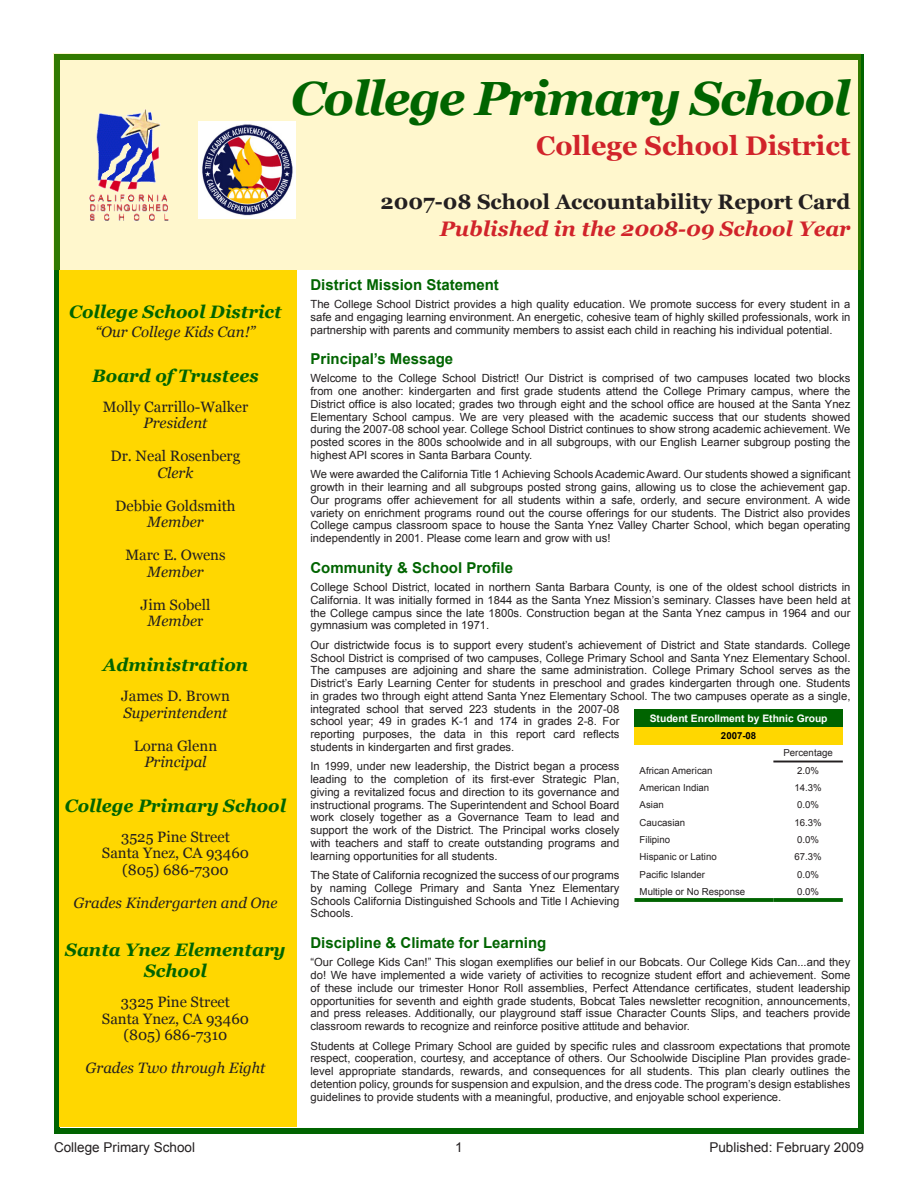
<style>
.page{position:relative;width:918px;height:1188px;background:#fff}
.page>*{position:absolute;margin:0;border:0;box-sizing:border-box;transform-origin:0 0}
.t1{font:italic 700 48px "Georgia";letter-spacing:-.03em;color:#006400}
.t2{font:700 27px "Georgia";color:#d1232a}
.t3{font:700 21px "Georgia";color:#231f20}
.t4{font:italic 700 21px "Georgia";color:#d1232a}
.t5{font:italic 700 18px/21px "Georgia";color:#006400;text-align:center}
.t6{font:15px/16.5px "Georgia";color:#231f20;text-align:center}
.t7{font:italic 15px "Georgia";color:#231f20}
.t8{font:700 15px "Arial";color:#006400}
.t9{font:13.5px "Arial";color:#231f20}
.t10{font:11.25px/12.8px "Arial";color:#231f20;text-align:justify}
.t11{font:700 10.35px "Arial";color:#fff}
.t12{font:9.6px "Arial";color:#231f20}
.t13{font:700 9.6px "Arial";color:#000}
.s1{font-style:italic}
</style>
<div class="page">
<div style="left:54px;top:54px;width:810px;height:1080px;border:6px solid #006400"></div>
<div style="left:60px;top:270px;width:237px;height:857px;background:#ffd700"></div>
<div style="left:53px;top:53px;width:807px;height:217px;background:#fff7cd"></div>
<div style="left:634px;top:709px;width:209px;height:18px;background:#006400"></div>
<div style="left:634px;top:727px;width:209px;height:17px;background:#ffd700"></div>
<hr style="left:773px;top:761px;width:70px;height:1px;background:#231f20">
<svg style="left:634px;top:898px;width:139px;height:4px"></svg>
<svg style="left:773px;top:898px;width:70px;height:4px"></svg>
<img style="left:199px;top:122px;width:96px;height:96px">
<img style="left:89px;top:109px;width:80px;height:113px">
<h1 class="t1" style="left:291px;top:71px;width:561px">College Primary School</h1>
<h2 class="t2" style="left:536px;top:131px;width:316px">College School District</h2>
<h3 class="t3" style="left:381px;top:190px;width:471px">2007-08 School Accountability Report Card</h3>
<h3 class="t4" style="left:440px;top:217px;width:412px">Published in the 2008-09 School Year</h3>
<h3 class="t5" style="left:69px;top:301px;width:214px">College School District</h3>
<h3 class="t7" style="left:96px;top:323px;width:161px">“Our College Kids Can!”</h3>
<h3 class="t5" style="left:92px;top:365px;width:168px">Board of Trustees</h3>
<h3 class="t6" style="left:103px;top:399px;width:147px">Molly Carrillo-Walker</h3>
<h3 class="t7" style="left:144px;top:415px;width:65px">President</h3>
<h3 class="t6" style="left:111px;top:448px;width:131px">Dr. Neal Rosenberg</h3>
<h3 class="t7" style="left:158px;top:464px;width:37px">Clerk</h3>
<h3 class="t6" style="left:115px;top:498px;width:122px">Debbie Goldsmith</h3>
<h3 class="t7" style="left:147px;top:514px;width:58px">Member</h3>
<h3 class="t6" style="left:125px;top:547px;width:102px">Marc E. Owens</h3>
<h3 class="t7" style="left:147px;top:563px;width:58px">Member</h3>
<h3 class="t6" style="left:141px;top:597px;width:71px">Jim Sobell<br><span class="s1">Membe</span>r</h3>
<h3 class="t5" style="left:103px;top:655px;width:147px">Administration</h3>
<h3 class="t6" style="left:121px;top:688px;width:110px">James D. Brown</h3>
<h3 class="t7" style="left:124px;top:704px;width:105px">Superintendent</h3>
<h3 class="t6" style="left:134px;top:738px;width:85px">Lorna Glenn</h3>
<h3 class="t7" style="left:144px;top:754px;width:64px">Principal</h3>
<h3 class="t5" style="left:65px;top:795px;width:223px">College Primary School</h3>
<h3 class="t6" style="left:102px;top:828px;width:149px">3525 Pine Street<br>Santa Ynez, CA 93460 (805) 686-7300</h3>
<h3 class="t7" style="left:74px;top:894px;width:205px">Grades Kindergarten and One</h3>
<h3 class="t5" style="left:65px;top:940px;width:222px">Santa Ynez Elementary<br>School</h3>
<h3 class="t6" style="left:102px;top:994px;width:149px">3325 Pine Street<br>Santa Ynez, CA 93460 (805) 686-7310</h3>
<h3 class="t7" style="left:86px;top:1060px;width:181px">Grades Two through Eight</h3>
<h3 class="t8" style="left:310px;top:275px;width:190px">District Mission Statement</h3>
<p class="t10" style="left:310px;top:298px;width:541px">The College School District provides a high quality education. We promote success for every student in a safe and engaging learning environment. An energetic, cohesive team of highly skilled professionals, work in partnership with parents and community members to assist each child in reaching his individual potential.</p>
<h3 class="t8" style="left:310px;top:349px;width:144px">Principal’s Message</h3>
<p class="t10" style="left:310px;top:372px;width:542px">Welcome to the College School District! Our District is comprised of two campuses located two blocks from one another: kindergarten and first grade students attend the College Primary campus, where the District office is also located; grades two through eight and the school office are housed at the Santa Ynez Elementary School campus. We are very pleased with the academic success that our students showed during the 2007-08 school year. College School District continues to show strong academic achievement. We posted scores in the 800s schoolwide and in all subgroups, with our English Learner subgroup posting the highest API scores in Santa Barbara County.</p>
<p class="t10" style="left:310px;top:468px;width:542px">We were awarded the California Title 1 Achieving Schools Academic Award. Our students showed a significant growth in their learning and all subgroups posted strong gains, allowing us to close the achievement gap.<br>Our programs offer achievement for all students within a safe, orderly, and secure environment. A wide variety on enrichment programs round out the course offerings for our students. The District also provides College campus classroom space to house the Santa Ynez Valley Charter School, which began operating independently in 2001. Please come learn and grow with us!</p>
<h3 class="t8" style="left:310px;top:558px;width:204px">Community &amp; School Profile</h3>
<p class="t10" style="left:310px;top:581px;width:541px">College School District, located in northern Santa Barbara County, is one of the oldest school districts in California. It was initially formed in 1844 as the Santa Ynez Mission’s seminary. Classes have been held at the College campus since the late 1800s. Construction began at the Santa Ynez campus in 1964 and our gymnasium was completed in 1971.</p>
<p class="t10" style="left:310px;top:639px;width:542px;text-align:left">Our districtwide focus is to support every student’s achievement of District and State standards. College School District is comprised of two campuses, College Primary School and Santa Ynez Elementary School.<br>The campuses are adjoining and share the same administration. College Primary School serves as the District’s Early Learning Center for students in preschool and grades kindergarten through one. Students in grades two through eight attend Santa Ynez Elementary School. The two campuses operate as a single, integrated school that served 223 students in the 2007-08<br>school year; 49 in grades K-1 and 174 in grades 2-8. For<br>reporting purposes, the data in this report card reflects<br>students in kindergarten and first grades.</p>
<p class="t10" style="left:310px;top:760px;width:311px">In 1999, under new leadership, the District began a process leading to the completion of its first-ever Strategic Plan, giving a revitalized focus and direction to its governance and instructional programs. The Superintendent and School Board work closely together as a Governance Team to lead and support the work of the District. The Principal works closely with teachers and staff to create outstanding programs and learning opportunities for all students.</p>
<p class="t10" style="left:310px;top:869px;width:310px">The State of California recognized the success of our programs by naming College Primary and Santa Ynez Elementary Schools California Distinguished Schools and Title I Achieving Schools.</p>
<h3 class="t8" style="left:310px;top:933px;width:237px">Discipline &amp; Climate for Learning</h3>
<p class="t10" style="left:310px;top:956px;width:542px">“Our College Kids Can!” This slogan exemplifies our belief in our Bobcats. Our College Kids Can...and they do! We have implemented a wide variety of activities to recognize student effort and achievement. Some of these include our trimester Honor Roll assemblies, Perfect Attendance certificates, student leadership opportunities for seventh and eighth grade students, Bobcat Tales newsletter recognition, announcements, and press releases. Additionally, our playground staff issue Character Counts Slips, and teachers provide classroom rewards to recognize and reinforce positive attitude and behavior.</p>
<p class="t10" style="left:310px;top:1039px;width:541px">Students at College Primary School are guided by specific rules and classroom expectations that promote respect, cooperation, courtesy, and acceptance of others. Our Schoolwide Discipline Plan provides grade&shy;level appropriate standards, rewards, and consequences for all students. This plan clearly outlines the detention policy, grounds for suspension and expulsion, and the dress code. The program’s design establishes guidelines to provide students with a meaningful, productive, and enjoyable school experience.</p>
<p class="t11" style="left:650px;top:711px;width:179px">Student Enrollment by Ethnic Group</p>
<p class="t13" style="left:721px;top:729px;width:37px">2007-08</p>
<p class="t12" style="left:783px;top:747px;width:51px">Percentage</p>
<p class="t12" style="left:640px;top:764px;width:74px">African American</p>
<p class="t12" style="left:797px;top:764px;width:23px">2.0%</p>
<p class="t12" style="left:640px;top:781px;width:71px">American Indian</p>
<p class="t12" style="left:794px;top:781px;width:29px">14.3%</p>
<p class="t12" style="left:640px;top:799px;width:26px">Asian</p>
<p class="t12" style="left:797px;top:799px;width:23px">0.0%</p>
<p class="t12" style="left:640px;top:816px;width:47px">Caucasian</p>
<p class="t12" style="left:794px;top:816px;width:29px">16.3%</p>
<p class="t12" style="left:640px;top:833px;width:32px">Filipino</p>
<p class="t12" style="left:797px;top:833px;width:23px">0.0%</p>
<p class="t12" style="left:640px;top:851px;width:79px">Hispanic or Latino</p>
<p class="t12" style="left:794px;top:851px;width:29px">67.3%</p>
<p class="t12" style="left:640px;top:868px;width:67px">Pacific Islander</p>
<p class="t12" style="left:797px;top:868px;width:23px">0.0%</p>
<p class="t12" style="left:640px;top:885px;width:107px">Multiple or No Response</p>
<p class="t12" style="left:797px;top:885px;width:23px">0.0%</p>
<p class="t9" style="left:54px;top:1138px;width:143px">College Primary School</p>
<p class="t9" style="left:455px;top:1138px;width:9px">1</p>
<p class="t9" style="left:709px;top:1138px;width:156px">Published: February 2009</p>
</div>
